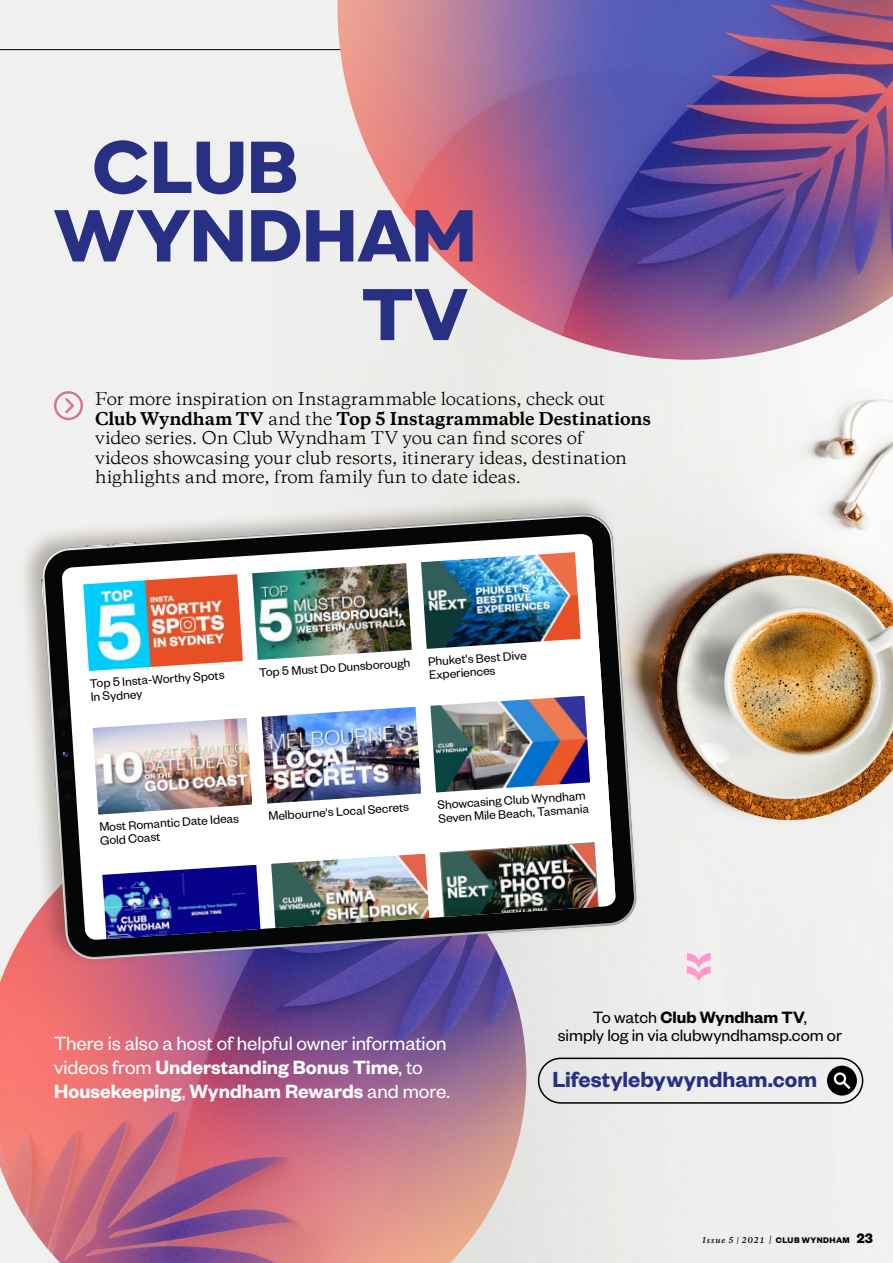
<style>
.page{position:relative;width:893px;height:1263px;background:#f0f0ee}
.page>*{position:absolute;margin:0;border:0;box-sizing:border-box;transform-origin:0 0}
.t1{font:600 24px "Founders Grotesk";color:#283083}
.t2{font:21px/24px "Founders Grotesk";letter-spacing:-.005em;color:#fff}
.t3{font:18px/18px "Founders Grotesk";letter-spacing:-.005em;color:#000;text-align:center}
.t4{font:16.5px/19.5px "Copernicus";letter-spacing:-.015em;color:#000}
.t5{font:13.35px/13.2px "Founders Grotesk";color:#000}
.t6{font:italic 600 7.5px "Copernicus";letter-spacing:.12em;color:#000}
.s1{font-weight:700}
.s2{font-weight:600}
.s3{font-size:9px}
.s4{font-family:"Founders Grotesk";font-weight:700;font-style:normal;font-size:9px}
.s5{font-family:"Founders Grotesk";font-weight:700;font-style:normal;font-size:15px}
</style>
<div class="page">
<img style="left:271px;top:50px;width:622px;height:1213px">
<img style="left:337px;top:0;width:556px;height:360px">
<img style="left:0;top:945px;width:526px;height:318px">
<svg style="left:154px;top:142px;width:37px;height:51px"></svg>
<svg style="left:94px;top:140px;width:53px;height:54px"></svg>
<svg style="left:54px;top:210px;width:189px;height:51px"></svg>
<svg style="left:306px;top:210px;width:166px;height:51px"></svg>
<svg style="left:251px;top:210px;width:49px;height:51px"></svg>
<svg style="left:197px;top:142px;width:46px;height:52px"></svg>
<svg style="left:251px;top:142px;width:45px;height:51px"></svg>
<svg style="left:363px;top:289px;width:105px;height:51px"></svg>
<svg style="left:54px;top:391px;width:29px;height:29px"></svg>
<div style="left:17px;top:493px;width:623px;height:473px;background:#2d1b10;opacity:.3"></div>
<svg style="left:44px;top:516px;width:591px;height:442px"></svg>
<svg style="left:41px;top:579px;width:3px;height:28px"></svg>
<div style="left:61px;top:769px;width:12px;height:12px;background:#0d0d0d;border-radius:50%"></div>
<div style="left:57px;top:707px;width:12px;height:12px;background:#0d0d0d;border-radius:50%"></div>
<img style="left:63px;top:535px;width:553px;height:405px">
<div style="left:827px;top:1066px;width:30px;height:29px;background:#000;border-radius:50%"></div>
<div style="left:538px;top:1057px;width:325px;height:47px;border:2px solid #000;border-radius:22px"></div>
<svg style="left:833px;top:1072px;width:17px;height:17px"></svg>
<svg style="left:687px;top:953px;width:24px;height:29px"></svg>
<hr style="left:0;top:49px;width:340px;height:1px;background:#000">
<p class="t4" style="left:95px;top:389px;width:557px">For more inspiration on Instagrammable locations, check out<br><span class="s1">Club Wyndham TV</span> and the <span class="s1">Top 5 Instagrammable Destinations </span>video series. On Club Wyndham TV you can find scores of<br>videos showcasing your club resorts, itinerary ideas, destination highlights and more, from family fun to date ideas.</p>
<p class="t5" style="left:89px;top:677px;width:136px;rotate:-4deg">Top 5 Insta-Worthy Spots<br>In Sydney</p>
<p class="t5" style="left:259px;top:665px;width:153px;rotate:-4deg">Top 5 Must Do Dunsborough</p>
<p class="t5" style="left:428px;top:654px;width:100px;rotate:-4deg">Phuket's Best Dive<br>Experiences</p>
<p class="t5" style="left:99px;top:820px;width:141px;rotate:-4deg">Most Romantic Date Ideas<br>Gold Coast</p>
<p class="t5" style="left:268px;top:809px;width:142px;rotate:-4deg">Melbourne's Local Secrets</p>
<p class="t5" style="left:437px;top:798px;width:152px;rotate:-4deg">Showcasing Club Wyndham<br>Seven Mile Beach, Tasmania</p>
<p class="t2" style="left:54px;top:1030px;width:398px">There is also a host of helpful owner information videos from <span class="s2">Understanding Bonus Time</span>, to<br><span class="s2">Housekeeping</span>, <span class="s2">Wyndham Rewards</span> and more.</p>
<p class="t3" style="left:558px;top:1007px;width:286px">To watch <span class="s2">Club Wyndham TV</span>,<br>simply log in via clubwyndhamsp.com or</p>
<h1 class="t1" style="left:552px;top:1064px;width:266px">Lifestylebywyndham.com</h1>
<p class="t6" style="left:703px;top:1233px;width:172px">Issue 5 | 2021 <span class="s3">|</span> <span class="s4">CLUB WYNDHAM</span> <span class="s5">23</span></p>
</div>
